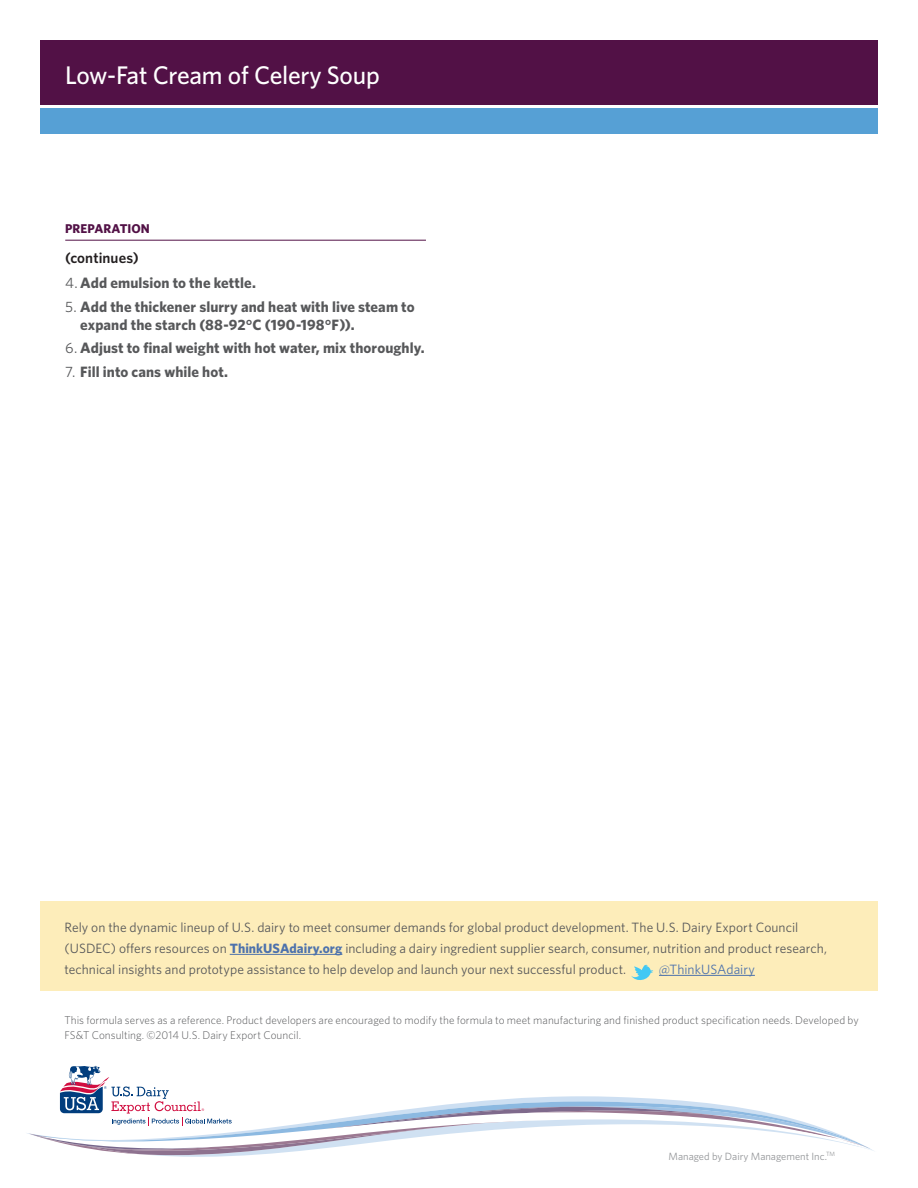
<style>
.page{position:relative;width:918px;height:1188px;background:#fff}
.page>*{position:absolute;margin:0;border:0;box-sizing:border-box;transform-origin:0 0}
.t1{font:500 25.5px "Whitney";letter-spacing:-.01em;color:#fff}
.t2{font:700 15px/18px "Whitney";letter-spacing:.005em;color:#57585a}
.Body{font:600 15px "Whitney";letter-spacing:.005em;color:#231f20}
.Signoff{font:13.5px/21px "Whitney";letter-spacing:.005em;color:#57585a}
.Signoff-2{font:13.5px "Whitney";color:#4d72ac}
.Subhead{font:700 12.75px "Whitney";letter-spacing:.005em;color:#521146}
.Body__L2{font:300 11.25px/15px "Whitney";letter-spacing:.005em;color:#57585a}
.t3{font:10.5px "Whitney";color:#939598}
.s1{font-weight:400}
.s2{font-weight:700;color:#4d72ac}
</style>
<div class="page">
<div style="left:41px;top:40px;width:837px;height:65px;background:#521146"></div>
<div style="left:41px;top:109px;width:837px;height:25px;background:#56a0d5"></div>
<hr style="left:65px;top:240px;width:361px;height:1px;background:#521146">
<svg style="left:29px;top:1066px;width:845px;height:91px"></svg>
<div style="left:40px;top:901px;width:837px;height:90px;background:#fdedba"></div>
<hr style="left:230px;top:954px;width:112px;height:1px;background:#4d72ac">
<hr style="left:659px;top:975px;width:96px;height:1px;background:#4d72ac">
<svg style="left:631px;top:965px;width:22px;height:15px"></svg>
<p class="t1" style="left:65px;top:58px;width:316px">Low-Fat Cream of Celery Soup</p>
<p class="Subhead" style="left:65px;top:220px;width:86px">PREPARATION</p>
<p class="Body" style="left:65px;top:248px;width:75px">(continues)</p>
<p class="t2" style="left:65px;top:274px;width:192px"><span class="s1">4.</span> Add emulsion to the kettle.</p>
<p class="t2" style="left:80px;top:297px;width:336px;text-indent:-15px"><span class="s1">5.</span> Add the thickener slurry and heat with live steam to expand the starch (88-92°C (190-198°F)).</p>
<p class="t2" style="left:65px;top:339px;width:361px"><span class="s1">6.</span> Adjust to final weight with hot water, mix thoroughly.</p>
<p class="t2" style="left:65px;top:362px;width:164px"><span class="s1">7.</span> Fill into cans while hot.</p>
<p class="Signoff" style="left:64px;top:916px;width:764px">Rely on the dynamic lineup of U.S. dairy to meet consumer demands for global product development. The U.S. Dairy Export Council (USDEC) offers resources on <span class="s2">ThinkUSAdairy.org</span> including a dairy ingredient supplier search, consumer, nutrition and product research, technical insights and prototype assistance to help develop and launch your next successful product.</p>
<p class="Signoff-2" style="left:659px;top:960px;width:97px">@ThinkUSAdairy</p>
<p class="Body__L2" style="left:64px;top:1012px;width:796px">This formula serves as a reference. Product developers are encouraged to modify the formula to meet manufacturing and finished product specification needs. Developed by<br>FS&amp;T Consulting. ©2014 U.S. Dairy Export Council.</p>
<p class="t3" style="left:669px;top:1149px;width:168px">Managed by Dairy Management Inc.<sup>TM</sup></p>
</div>
